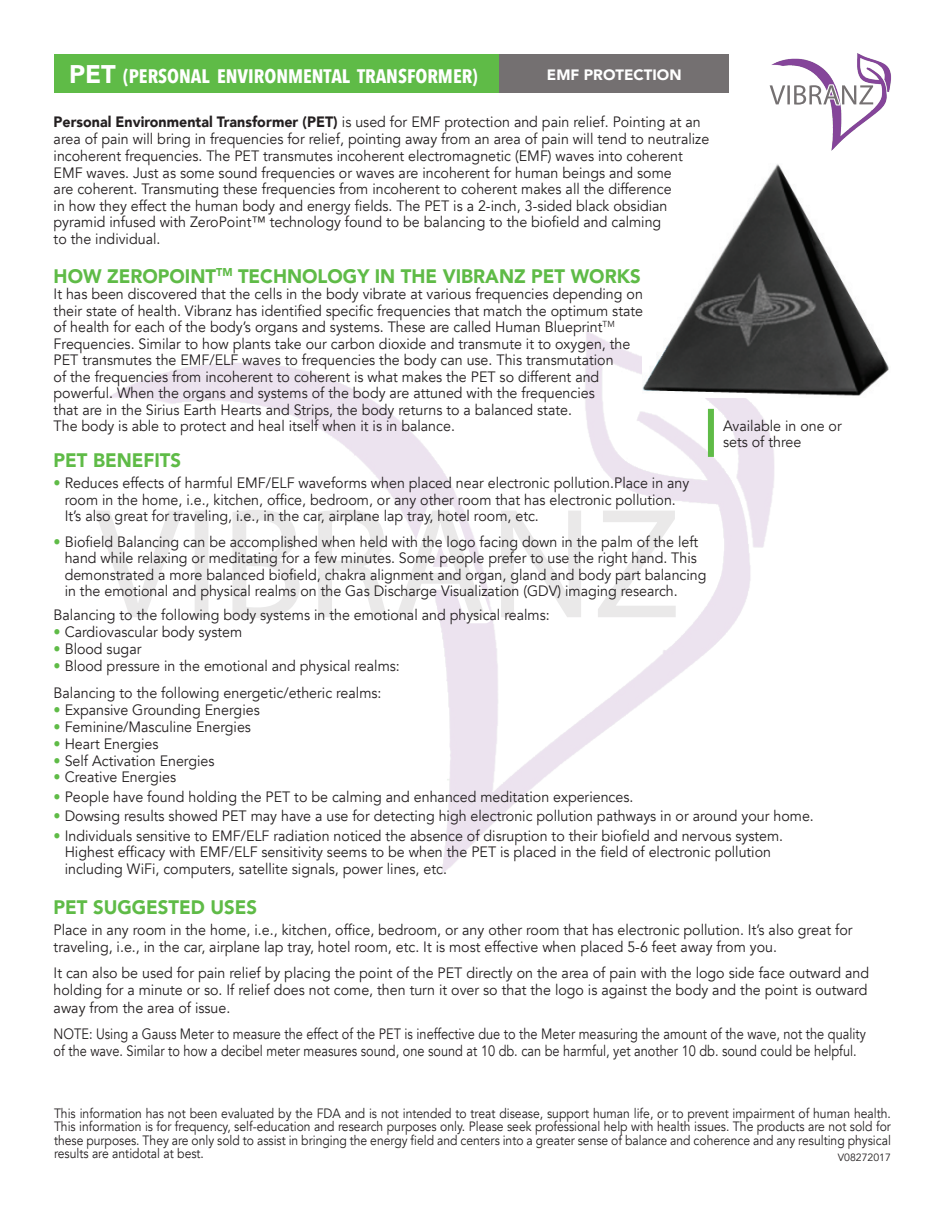
<style>
.page{position:relative;width:945px;height:1215px;background:#fff}
.page>*{position:absolute;margin:0;border:0;box-sizing:border-box;transform-origin:0 0}
._13_point_subs{font:900 19.5px "Avenir";color:#5fbb47;scale:.95 1}
.t1{font:700 19.5px "Avenir Next Condensed";color:#fff}
.bullet_points{font:15px/16.5px "Avenir";color:#231f20;scale:.95 1}
._10pt_Avenir_Body{font:15px/16.6px "Avenir";color:#231f20;scale:.95 1}
.bullet_points-2{font:15px/17.2px "Avenir";color:#231f20;scale:.85 1}
.t2{font:900 15px "Avenir";color:#fff}
.Ital_testimonials{font:13.5px/13.5px "Avenir";color:#231f20;text-align:justify;scale:.9 1}
.t3{font:10.5px "Avenir";color:#231f20}
.s1{font-family:"Avenir";font-weight:900;font-size:25.5px}
.s2{font-weight:900}
.s3{color:#5fbb47}
</style>
<div class="page">
<img style="left:769px;top:53px;width:122px;height:98px">
<img style="left:782px;top:84px;width:92px;height:22px">
<img style="left:95px;top:331px;width:679px;height:542px">
<img style="left:163px;top:504px;width:519px;height:120px">
<div style="left:54px;top:54px;width:451px;height:38px;background:#5fbb47"></div>
<div style="left:500px;top:54px;width:229px;height:38px;background:#747071"></div>
<img style="left:643px;top:164px;width:246px;height:233px">
<div style="left:708px;top:409px;width:6px;height:48px;background:#5fbb47"></div>
<p class="t1" style="left:69px;top:64px;width:410px"><span class="s1">PET</span> (PERSONAL ENVIRONMENTAL TRANSFORMER)</p>
<p class="t2" style="left:547px;top:62px;width:136px">EMF PROTECTION</p>
<p class="_10pt_Avenir_Body" style="left:54px;top:114px;width:692px"><span class="s2">Personal Environmental Transformer (PET)</span> is used for EMF protection and pain relief. Pointing at an area of pain will bring in frequencies for relief, pointing away from an area of pain will tend to neutralize incoherent frequencies. The PET transmutes incoherent electromagnetic (EMF) waves into coherent EMF waves. Just as some sound frequencies or waves are incoherent for human beings and some<br>are coherent. Transmuting these frequencies from incoherent to coherent makes all the difference<br>in how they effect the human body and energy fields. The PET is a 2-inch, 3-sided black obsidian pyramid infused with ZeroPoint™ technology found to be balancing to the biofield and calming<br>to the individual.</p>
<p class="_13_point_subs" style="left:54px;top:259px;width:619px">HOW ZEROPOINT<sup>TM</sup> TECHNOLOGY IN THE VIBRANZ PET WORKS</p>
<p class="bullet_points" style="left:54px;top:286px;width:622px">It has been discovered that the cells in the body vibrate at various frequencies depending on their state of health. Vibranz has identified specific frequencies that match the optimum state of health for each of the body’s organs and systems. These are called Human Blueprint<sup>TM </sup>Frequencies. Similar to how plants take our carbon dioxide and transmute it to oxygen, the PET transmutes the EMF/ELF waves to frequencies the body can use. This transmutation<br>of the frequencies from incoherent to coherent is what makes the PET so different and powerful. When the organs and systems of the body are attuned with the frequencies<br>that are in the Sirius Earth Hearts and Strips, the body returns to a balanced state.<br>The body is able to protect and heal itself when it is in balance.</p>
<p class="_13_point_subs" style="left:54px;top:444px;width:136px">PET BENEFITS</p>
<p class="bullet_points" style="left:65px;top:475px;width:659px;text-indent:-11px"><span class="s3">•</span> Reduces effects of harmful EMF/ELF waveforms when placed near electronic pollution.Place in any room in the home, i.e., kitchen, office, bedroom, or any other room that has electronic pollution.<br>It’s also great for traveling, i.e., in the car, airplane lap tray, hotel room, etc.</p>
<p class="bullet_points" style="left:65px;top:534px;width:677px;text-indent:-11px"><span class="s3">•</span> Biofield Balancing can be accomplished when held with the logo facing down in the palm of the left hand while relaxing or meditating for a few minutes. Some people prefer to use the right hand. This demonstrated a more balanced biofield, chakra alignment and organ, gland and body part balancing in the emotional and physical realms on the Gas Discharge Visualization (GDV) imaging research.</p>
<p class="_10pt_Avenir_Body" style="left:54px;top:606px;width:524px">Balancing to the following body systems in the emotional and physical realms:</p>
<p class="_10pt_Avenir_Body" style="left:54px;top:624px;width:200px"><span class="s3">•</span> Cardiovascular body system</p>
<p class="_10pt_Avenir_Body" style="left:54px;top:641px;width:94px"><span class="s3">•</span> Blood sugar</p>
<p class="_10pt_Avenir_Body" style="left:54px;top:658px;width:366px"><span class="s3">•</span> Blood pressure in the emotional and physical realms:</p>
<p class="bullet_points" style="left:54px;top:685px;width:347px">Balancing to the following energetic/etheric realms:</p>
<p class="bullet_points" style="left:54px;top:702px;width:218px"><span class="s3">•</span> Expansive Grounding Energies</p>
<p class="bullet_points" style="left:54px;top:719px;width:209px"><span class="s3">•</span> Feminine/Masculine Energies</p>
<p class="bullet_points" style="left:54px;top:736px;width:112px"><span class="s3">•</span> Heart Energies</p>
<p class="bullet_points" style="left:54px;top:753px;width:171px"><span class="s3">•</span> Self Activation Energies</p>
<p class="bullet_points" style="left:54px;top:769px;width:131px"><span class="s3">•</span> Creative Energies</p>
<p class="bullet_points" style="left:54px;top:789px;width:612px"><span class="s3">•</span> People have found holding the PET to be calming and enhanced meditation experiences.</p>
<p class="bullet_points" style="left:54px;top:808px;width:802px"><span class="s3">•</span> Dowsing results showed PET may have a use for detecting high electronic pollution pathways in or around your home.</p>
<p class="bullet_points" style="left:65px;top:828px;width:758px;text-indent:-11px"><span class="s3">•</span> Individuals sensitive to EMF/ELF radiation noticed the absence of disruption to their biofield and nervous system.<br>Highest efficacy with EMF/ELF sensitivity seems to be when the PET is placed in the field of electronic pollution including WiFi, computers, satellite signals, power lines, etc.</p>
<p class="_13_point_subs" style="left:54px;top:891px;width:216px">PET SUGGESTED USES</p>
<p class="bullet_points" style="left:54px;top:921px;width:842px;line-height:17.2px">Place in any room in the home, i.e., kitchen, office, bedroom, or any other room that has electronic pollution. It’s also great for traveling, i.e., in the car, airplane lap tray, hotel room, etc. It is most effective when placed 5-6 feet away from you.</p>
<p class="bullet_points" style="left:54px;top:965px;width:860px;line-height:17.2px;text-align:justify">It can also be used for pain relief by placing the point of the PET directly on the area of pain with the logo side face outward and holding for a minute or so. If relief does not come, then turn it over so that the logo is against the body and the point is outward away from the area of issue.</p>
<p class="bullet_points-2" style="left:54px;top:1025px;width:957px">NOTE: Using a Gauss Meter to measure the effect of the PET is ineffective due to the Meter measuring the amount of the wave, not the quality of the wave. Similar to how a decibel meter measures sound, one sound at 10 db. can be harmful, yet another 10 db. sound could be helpful.</p>
<p class="_10pt_Avenir_Body" style="left:723px;top:418px;width:127px">Available in one or sets of three</p>
<p class="Ital_testimonials" style="left:54px;top:1107px;width:931px">This information has not been evaluated by the FDA and is not intended to treat disease, support human life, or to prevent impairment of human health.<br>This information is for frequency, self-education and research purposes only. Please seek professional help with health issues. The products are not sold for these purposes. They are only sold to assist in bringing the energy field and centers into a greater sense of balance and coherence and any resulting physical results are antidotal at best.</p>
<p class="t3" style="left:838px;top:1151px;width:55px">V08272017</p>
</div>
